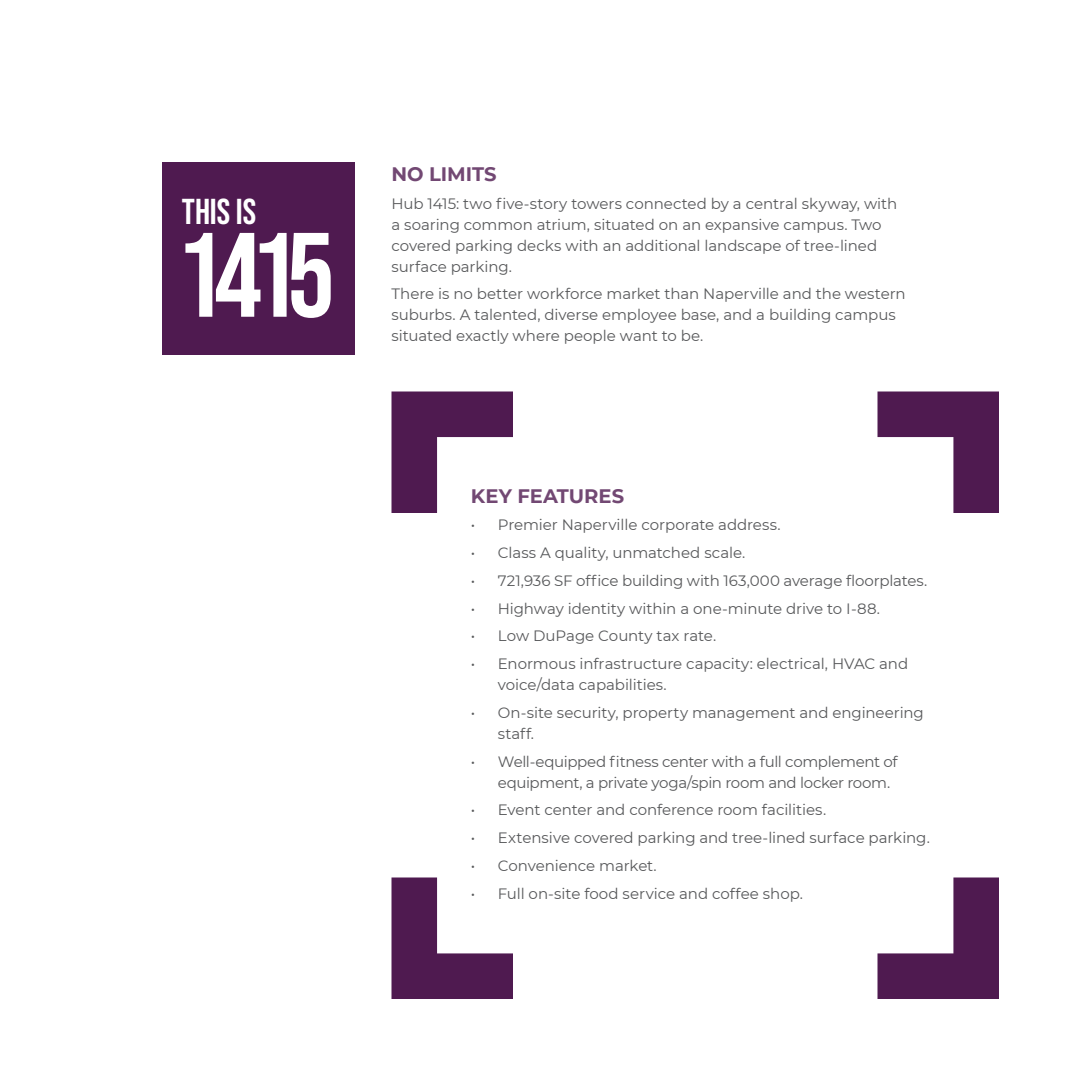
<style>
.page{position:relative;width:1080px;height:1080px;background:#fff}
.page>*{position:absolute;margin:0;border:0;box-sizing:border-box;transform-origin:0 0}
.t1{font:119.7px "Bebas Neue";color:#fff}
.t2{font:36px "Bebas Neue";color:#fff}
.t3{font:700 19.5px "Montserrat";color:#724873}
.t4{font:15px/21px "Montserrat";letter-spacing:-.005em;color:#58595b}
.t5{font:15px/21px "Montserrat";letter-spacing:-.025em;color:#58595b}
</style>
<div class="page">
<div style="left:162px;top:162px;width:193px;height:192px;background:#4f1a50"></div>
<svg style="left:878px;top:878px;width:121px;height:121px"></svg>
<svg style="left:878px;top:392px;width:121px;height:121px"></svg>
<svg style="left:392px;top:392px;width:121px;height:121px"></svg>
<svg style="left:392px;top:878px;width:121px;height:121px"></svg>
<h2 class="t2" style="left:182px;top:191px;width:76px">this is</h2>
<h1 class="t1" style="left:176px;top:208px;width:160px">1415</h1>
<h3 class="t3" style="left:392px;top:160px;width:107px">NO LIMITS</h3>
<p class="t4" style="left:392px;top:192px;width:507px">Hub 1415: two five-story towers connected by a central skyway, with a soaring common atrium, situated on an expansive campus. Two covered parking decks with an additional landscape of tree-lined surface parking.</p>
<p class="t4" style="left:392px;top:283px;width:516px">There is no better workforce market than Naperville and the western suburbs. A talented, diverse employee base, and a building campus situated exactly where people want to be.</p>
<h3 class="t3" style="left:471px;top:482px;width:155px">KEY FEATURES</h3>
<p class="t4" style="left:471px;top:514px;width:311px">• Premier Naperville corporate address.</p>
<p class="t4" style="left:471px;top:542px;width:276px">• Class A quality, unmatched scale.</p>
<p class="t4" style="left:471px;top:570px;width:458px">• 721,936 SF office building with 163,000 average floorplates.</p>
<p class="t4" style="left:471px;top:597px;width:411px">• Highway identity within a one-minute drive to I-88.</p>
<p class="t4" style="left:471px;top:625px;width:247px">• Low DuPage County tax rate.</p>
<p class="t4" style="left:498px;top:653px;width:412px;text-indent:-27px">• Enormous infrastructure capacity: electrical, HVAC and voice/data capabilities.</p>
<p class="t4" style="left:498px;top:702px;width:428px;text-indent:-27px">• On-site security, property management and engineering staff.</p>
<p class="t5" style="left:498px;top:750px;width:401px;text-indent:-27px">• Well-equipped fitness center with a full complement of equipment, a private yoga/spin room and locker room.</p>
<p class="t4" style="left:471px;top:799px;width:357px">• Event center and conference room facilities.</p>
<p class="t4" style="left:471px;top:827px;width:461px">• Extensive covered parking and tree-lined surface parking.</p>
<p class="t4" style="left:471px;top:855px;width:187px">• Convenience market.</p>
<p class="t4" style="left:471px;top:882px;width:334px">• Full on-site food service and coffee shop.</p>
</div>
